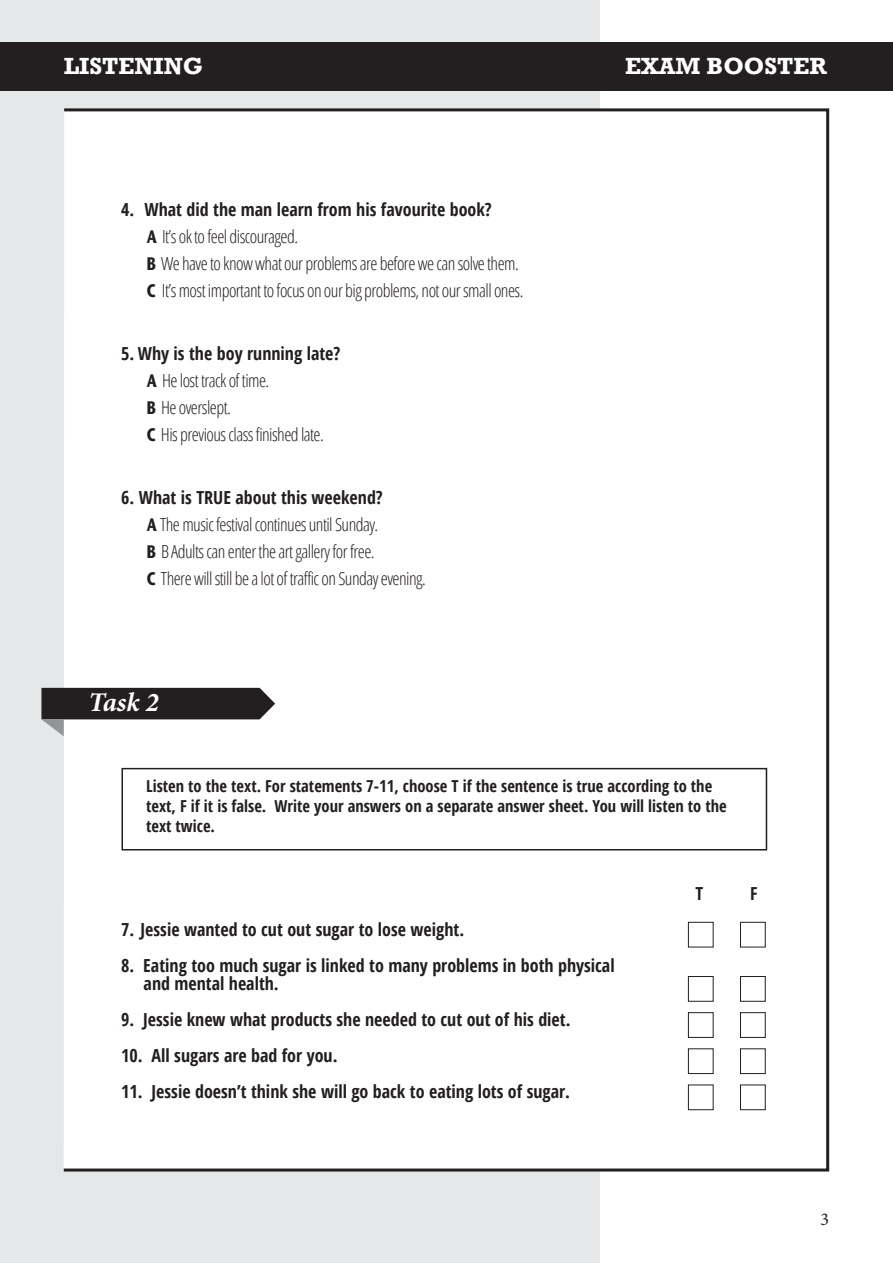
<style>
.page{position:relative;width:893px;height:1263px;background:#fff}
.page>*{position:absolute;margin:0;border:0;box-sizing:border-box;transform-origin:0 0}
.t1{font:italic 700 27px "Minion Pro";letter-spacing:-.005em;color:#fff}
.t2{font:700 24px "Rockwell";color:#fff}
.t3{font:300 condensed 18px/27px "Open Sans";letter-spacing:-.03em;color:#231f20}
.t4{font:700 condensed 18px/18px "Open Sans";color:#231f20}
.t5{font:18px "Minion Pro";color:#231f20}
.t6{font:700 condensed 16.5px/19.8px "Open Sans";color:#231f20}
.s1{font-weight:700}
.s2{font-family:"Stone Sans LT";font-weight:700;font-stretch:normal}
</style>
<div class="page">
<div style="left:0;top:0;width:600px;height:1263px;background:#e6e7e9"></div>
<div style="left:0;top:43px;width:893px;height:48px;background:#231f20"></div>
<div style="left:64px;top:110px;width:764px;height:1060px;background:#fff"></div>
<svg style="left:41px;top:688px;width:234px;height:48px"></svg>
<div style="left:121px;top:768px;width:646px;height:82px;border:2px solid #231f20"></div>
<div style="left:688px;top:922px;width:25px;height:25px;border:1px solid #231f20"></div>
<div style="left:740px;top:922px;width:26px;height:25px;border:1px solid #231f20"></div>
<div style="left:688px;top:976px;width:25px;height:26px;border:1px solid #231f20"></div>
<div style="left:740px;top:976px;width:26px;height:26px;border:1px solid #231f20"></div>
<div style="left:688px;top:1012px;width:25px;height:26px;border:1px solid #231f20"></div>
<div style="left:740px;top:1012px;width:26px;height:26px;border:1px solid #231f20"></div>
<div style="left:688px;top:1048px;width:25px;height:26px;border:1px solid #231f20"></div>
<div style="left:740px;top:1048px;width:26px;height:26px;border:1px solid #231f20"></div>
<div style="left:688px;top:1084px;width:25px;height:26px;border:1px solid #231f20"></div>
<div style="left:740px;top:1084px;width:26px;height:26px;border:1px solid #231f20"></div>
<h2 class="t2" style="left:64px;top:52px;width:141px">LISTENING</h2>
<h2 class="t2" style="left:625px;top:52px;width:203px">EXAM BOOSTER</h2>
<p class="t3" style="left:147px;top:195px;width:378px;text-indent:-26px"><span class="s1">4. What did the man learn from his favourite book?<br></span><span class="s2">A</span> It’s ok to feel discouraged.<br><span class="s2">B</span> We have to know what our problems are before we can solve them.<br><span class="s2">C</span> It’s most important to focus on our big problems, not our small ones.</p>
<p class="t3" style="left:147px;top:339px;width:195px;text-indent:-26px"><span class="s1">5. Why is the boy running late?<br></span><span class="s2">A</span> He lost track of time.<br><span class="s2">B</span> He overslept.<br><span class="s2">C</span> His previous class finished late.</p>
<p class="t3" style="left:147px;top:483px;width:281px;text-indent:-26px"><span class="s1">6. What is TRUE about this weekend?<br></span><span class="s2">A</span> The music festival continues until Sunday.<br><span class="s2">B</span> B Adults can enter the art gallery for free.<br><span class="s2">C</span> There will still be a lot of traffic on Sunday evening.</p>
<h1 class="t1" style="left:89px;top:682px;width:126px">Task 2Task1</h1>
<p class="t6" style="left:146px;top:776px;width:582px">Listen to the text. For statements 7-11, choose T if the sentence is true according to the text, F if it is false. Write your answers on a separate answer sheet. You will listen to the text twice.</p>
<p class="t4" style="left:121px;top:920px;width:344px">7. Jessie wanted to cut out sugar to lose weight.</p>
<p class="t4" style="left:144px;top:956px;width:472px;text-indent:-22px">8. Eating too much sugar is linked to many problems in both physical and mental health.</p>
<p class="t4" style="left:121px;top:1010px;width:451px">9. Jessie knew what products she needed to cut out of his diet.</p>
<p class="t4" style="left:121px;top:1046px;width:218px">10. All sugars are bad for you.</p>
<p class="t4" style="left:121px;top:1082px;width:450px">11. Jessie doesn’t think she will go back to eating lots of sugar.</p>
<p class="t4" style="left:696px;top:884px;width:9px">T</p>
<p class="t4" style="left:750px;top:884px;width:9px">F</p>
<p class="t5" style="left:820px;top:1207px;width:10px">3</p>
</div>
